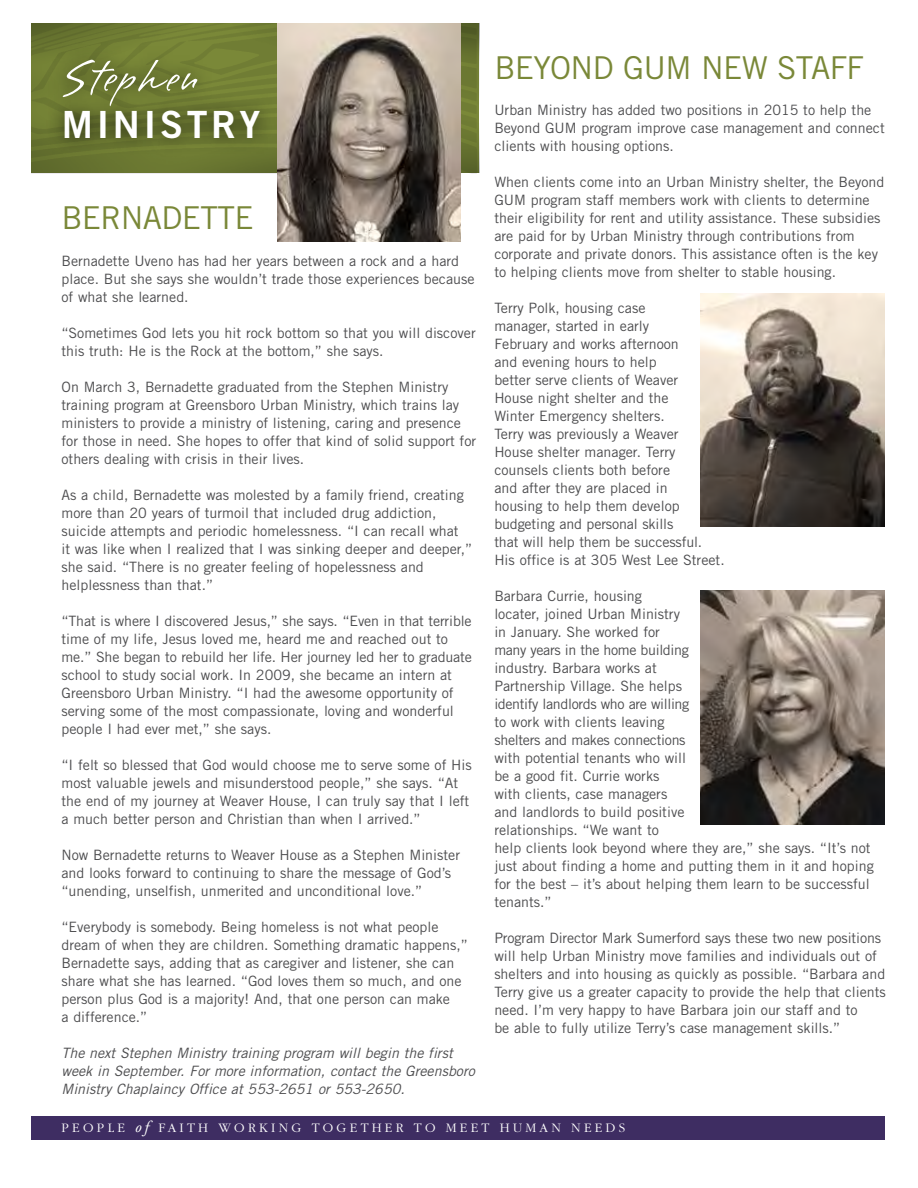
<style>
.page{position:relative;width:918px;height:1188px;background:#fff}
.page>*{position:absolute;margin:0;border:0;box-sizing:border-box;transform-origin:0 0}
.t1{font:57px "Brisa Alternates";letter-spacing:.05em;color:#fff}
.t2{font:37.5px "Trade Gothic Bold Two";letter-spacing:.1em;color:#fff}
.t3{font:31.5px "Trade Gothic";letter-spacing:-.02em;color:#7a8838}
.t4{font:14.25px/18px "Trade Gothic";color:#4d4d4f}
.t5{font:italic 14.25px/18px "Trade Gothic";color:#4d4d4f}
.t6{font:300 13.5px "Garamond";letter-spacing:.24em;color:#fff}
.s1{font-family:"Adobe Garamond Pro";font-weight:400;font-style:italic;font-size:16.2px}
</style>
<div class="page">
<img style="left:31px;top:24px;width:448px;height:149px">
<div style="left:31px;top:1116px;width:854px;height:24px;background:#3e2d62"></div>
<img style="left:277px;top:24px;width:184px;height:218px">
<div style="left:46px;top:42px;width:230px;height:115px;background:#000;opacity:.75"></div>
<img style="left:701px;top:591px;width:184px;height:233px">
<img style="left:701px;top:294px;width:184px;height:233px">
<h3 class="t3" style="left:494px;top:49px;width:371px">BEYOND GUM NEW STAFF</h3>
<p class="t4" style="left:494px;top:101px;width:392px">Urban Ministry has added two positions in 2015 to help the<br>Beyond GUM program improve case management and connect clients with housing options.</p>
<p class="t4" style="left:494px;top:173px;width:392px">When clients come into an Urban Ministry shelter, the Beyond GUM program staff members work with clients to determine their eligibility for rent and utility assistance. These subsidies are paid for by Urban Ministry through contributions from corporate and private donors. This assistance often is the key to helping clients move from shelter to stable housing.</p>
<p class="t4" style="left:494px;top:299px;width:232px">Terry Polk, housing case<br>manager, started in early<br>February and works afternoon<br>and evening hours to help<br>better serve clients of Weaver<br>House night shelter and the<br>Winter Emergency shelters.<br>Terry was previously a Weaver<br>House shelter manager. Terry counsels clients both before<br>and after they are placed in<br>housing to help them develop budgeting and personal skills<br>that will help them be successful.<br>His office is at 305 West Lee Street.</p>
<p class="t4" style="left:494px;top:587px;width:381px">Barbara Currie, housing<br>locater, joined Urban Ministry<br>in January. She worked for<br>many years in the home building<br>industry. Barbara works at<br>Partnership Village. She helps<br>identify landlords who are willing<br>to work with clients leaving<br>shelters and makes connections<br>with potential tenants who will<br>be a good fit. Currie works<br>with clients, case managers<br>and landlords to build positive<br>relationships. “We want to<br>help clients look beyond where they are,” she says. “It’s not just about finding a home and putting them in it and hoping for the best – it’s about helping them learn to be successful tenants.”</p>
<p class="t4" style="left:494px;top:929px;width:393px">Program Director Mark Sumerford says these two new positions will help Urban Ministry move families and individuals out of shelters and into housing as quickly as possible. “Barbara and Terry give us a greater capacity to provide the help that clients need. I’m very happy to have Barbara join our staff and to<br>be able to fully utilize Terry’s case management skills.”</p>
<h1 class="t1" style="left:62px;top:47px;width:137px">Stephen</h1>
<h2 class="t2" style="left:62px;top:102px;width:200px">MINISTRY</h2>
<h3 class="t3" style="left:61px;top:199px;width:194px">BERNADETTE</h3>
<p class="t4" style="left:61px;top:252px;width:415px">Bernadette Uveno has had her years between a rock and a hard place. But she says she wouldn’t trade those experiences because of what she learned.</p>
<p class="t4" style="left:61px;top:324px;width:416px">“Sometimes God lets you hit rock bottom so that you will discover this truth: He is the Rock at the bottom,” she says.</p>
<p class="t4" style="left:61px;top:378px;width:416px">On March 3, Bernadette graduated from the Stephen Ministry training program at Greensboro Urban Ministry, which trains lay ministers to provide a ministry of listening, caring and presence for those in need. She hopes to offer that kind of solid support for others dealing with crisis in their lives.</p>
<p class="t4" style="left:61px;top:486px;width:412px">As a child, Bernadette was molested by a family friend, creating more than 20 years of turmoil that included drug addiction, suicide attempts and periodic homelessness. “I can recall what<br>it was like when I realized that I was sinking deeper and deeper,” she said. “There is no greater feeling of hopelessness and helplessness than that.”</p>
<p class="t4" style="left:61px;top:612px;width:412px">“That is where I discovered Jesus,” she says. “Even in that terrible time of my life, Jesus loved me, heard me and reached out to me.” She began to rebuild her life. Her journey led her to graduate school to study social work. In 2009, she became an intern at Greensboro Urban Ministry. “I had the awesome opportunity of serving some of the most compassionate, loving and wonderful people I had ever met,” she says.</p>
<p class="t4" style="left:61px;top:756px;width:412px">“I felt so blessed that God would choose me to serve some of His most valuable jewels and misunderstood people,” she says. “At the end of my journey at Weaver House, I can truly say that I left a much better person and Christian than when I arrived.”</p>
<p class="t4" style="left:61px;top:846px;width:400px">Now Bernadette returns to Weaver House as a Stephen Minister and looks forward to continuing to share the message of God’s “unending, unselfish, unmerited and unconditional love.”</p>
<p class="t4" style="left:61px;top:918px;width:408px">“Everybody is somebody. Being homeless is not what people dream of when they are children. Something dramatic happens,” Bernadette says, adding that as caregiver and listener, she can share what she has learned. “God loves them so much, and one person plus God is a majority! And, that one person can make<br>a difference.”</p>
<p class="t5" style="left:61px;top:1044px;width:415px">The next Stephen Ministry training program will begin the first week in September. For more information, contact the Greensboro<br>Ministry Chaplaincy Office at 553-2651 or 553-2650.</p>
<p class="t6" style="left:61px;top:1120px;width:565px">PEOPLE <span class="s1">of</span> FAITH WORKING TOGETHER TO MEET HUMAN NEEDS</p>
</div>
